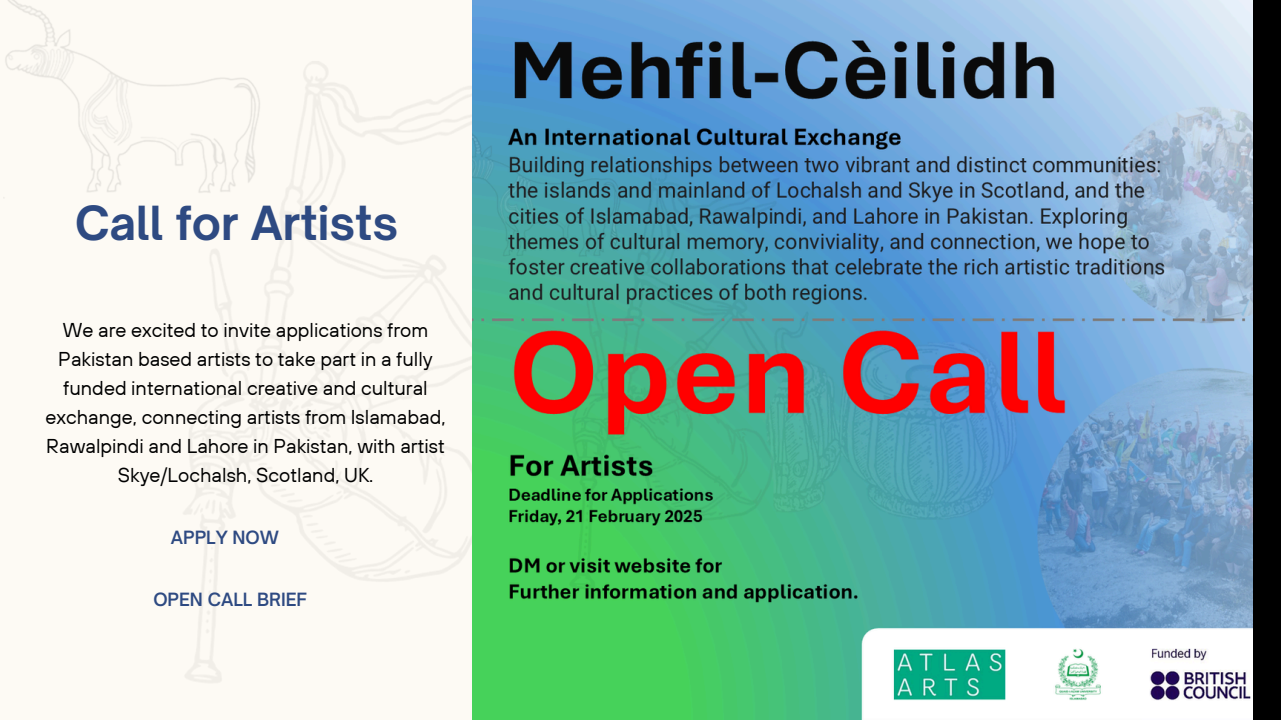
<style>
.page{position:relative;width:1281px;height:720px;background:#fff}
.page>*{position:absolute;margin:0;border:0;box-sizing:border-box;transform-origin:0 0}
.t1{font:700 45px "Open Sauce One";color:#2e4a82}
.t2{font:20px/29px "TT Hoves";color:#000;text-align:center}
.t3{font:600 17.5px "Open Sauce One";color:#2e4a82}
</style>
<div class="page">
<div style="left:0;top:0;width:472px;height:720px;background:#fdfaf4"></div>
<img style="left:472px;top:0;width:780px;height:720px">
<div style="left:1252px;top:0;width:29px;height:720px;background:#000"></div>
<h1 class="t1" style="left:75px;top:195px;width:325px">Call for Artists</h1>
<h2 class="t2" style="left:46px;top:315px;width:402px">We are excited to invite applications from Pakistan based artists to take part in a fully funded international creative and cultural exchange, connecting artists from Islamabad, Rawalpindi and Lahore in Pakistan, with artist Skye/Lochalsh, Scotland, UK.</h2>
<p class="t3" style="left:171px;top:527px;width:110px">APPLY NOW</p>
<p class="t3" style="left:153px;top:588px;width:155px">OPEN CALL BRIEF</p>
</div>
